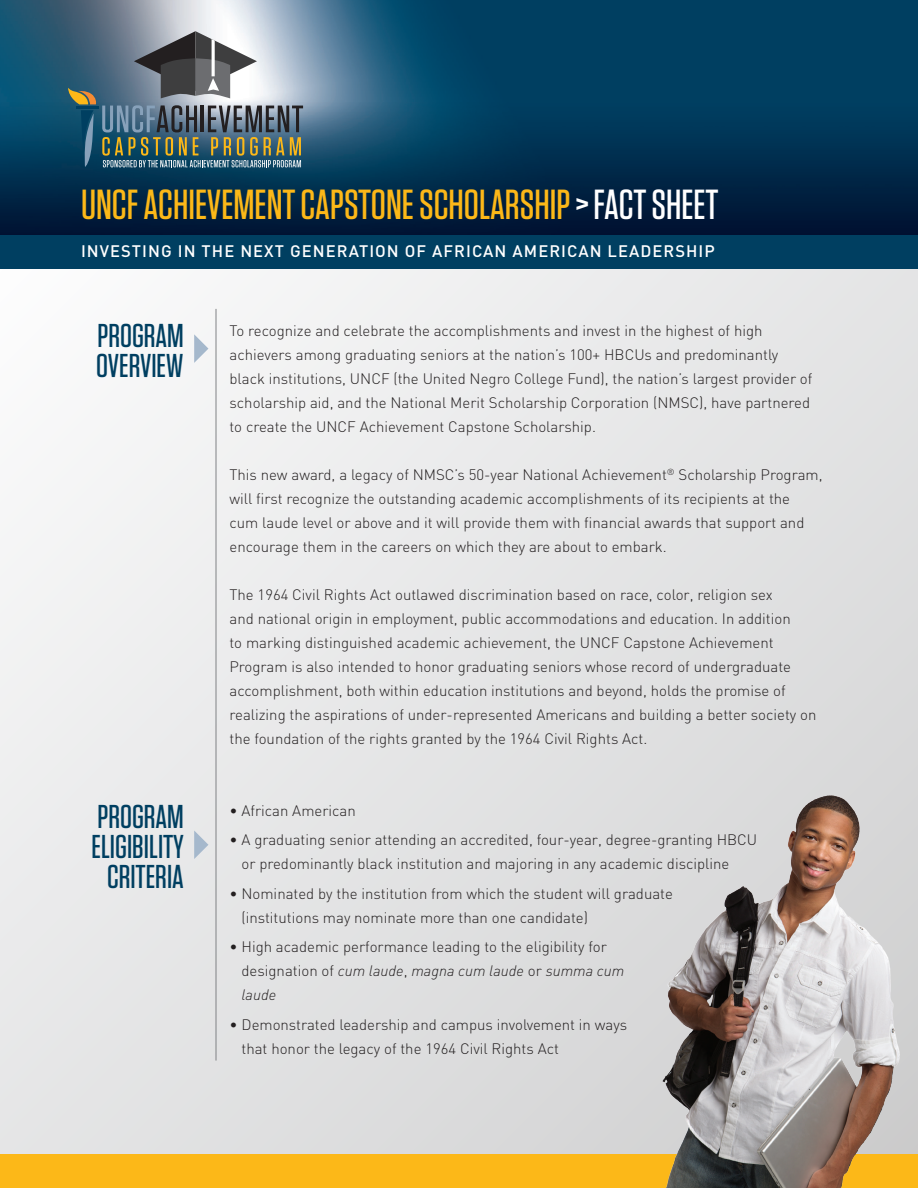
<style>
.page{position:relative;width:918px;height:1188px;background:#fff}
.page>*{position:absolute;margin:0;border:0;box-sizing:border-box;transform-origin:0 0}
.t1{font:500 42px "Tungsten";color:#fcb818}
.t2{font:500 33px/30px "Tungsten";color:#003f61}
.t3{font:500 16.5px "DIN";letter-spacing:.065em;color:#fff}
.t4{font:300 15px/24px "DIN";color:#231f20}
.s1{color:#fff}
.s2{font-style:italic}
</style>
<div class="page">
<div style="left:0;top:251px;width:918px;height:937px;background:linear-gradient(to right,#efeff0,#dededf)"></div>
<img style="left:0;top:0;width:918px;height:235px">
<div style="left:0;top:1155px;width:918px;height:33px;background:#fcb818"></div>
<div style="left:0;top:235px;width:918px;height:34px;background:#003f61"></div>
<hr style="left:216px;top:309px;width:1px;height:752px;background:#808285">
<svg style="left:194px;top:334px;width:14px;height:29px"></svg>
<svg style="left:194px;top:831px;width:14px;height:28px"></svg>
<img style="left:612px;top:752px;width:306px;height:436px">
<svg style="left:134px;top:31px;width:123px;height:67px"></svg>
<svg style="left:102px;top:105px;width:201px;height:62px;background:#5a6f72"></svg>
<svg style="left:81px;top:110px;width:13px;height:57px"></svg>
<hr style="left:76px;top:106px;width:23px;height:2px;background:#003f61">
<svg style="left:68px;top:88px;width:28px;height:16px"></svg>
<h1 class="t1" style="left:81px;top:183px;width:639px">UNCF ACHIEVEMENT CAPSTONE SCHOLARSHIP <span class="s1">&gt; FACT SHEET</span></h1>
<p class="t3" style="left:81px;top:240px;width:635px">INVESTING IN THE NEXT GENERATION OF AFRICAN AMERICAN LEADERSHIP</p>
<h2 class="t2" style="left:96px;top:321px;width:89px">PROGRAM<br>OVERVIEW</h2>
<h2 class="t2" style="left:92px;top:802px;width:94px;text-align:center">PROGRAM<br>ELIGIBILITY<br>CRITERIA</h2>
<p class="t4" style="left:230px;top:318px;width:584px">To recognize and celebrate the accomplishments and invest in the highest of high achievers among graduating seniors at the nation’s 100+ HBCUs and predominantly black institutions, UNCF (the United Negro College Fund), the nation’s largest provider of scholarship aid, and the National Merit Scholarship Corporation (NMSC), have partnered to create the UNCF Achievement Capstone Scholarship.</p>
<p class="t4" style="left:230px;top:462px;width:595px">This new award, a legacy of NMSC’s 50-year National Achievement<sup>®</sup> Scholarship Program, will first recognize the outstanding academic accomplishments of its recipients at the cum laude level or above and it will provide them with financial awards that support and encourage them in the careers on which they are about to embark.</p>
<p class="t4" style="left:230px;top:582px;width:589px">The 1964 Civil Rights Act outlawed discrimination based on race, color, religion sex<br>and national origin in employment, public accommodations and education. In addition<br>to marking distinguished academic achievement, the UNCF Capstone Achievement Program is also intended to honor graduating seniors whose record of undergraduate accomplishment, both within education institutions and beyond, holds the promise of realizing the aspirations of under-represented Americans and building a better society on the foundation of the rights granted by the 1964 Civil Rights Act.</p>
<p class="t4" style="left:230px;top:798px;width:128px">• African American</p>
<p class="t4" style="left:242px;top:827px;width:517px;text-indent:-12px">• A graduating senior attending an accredited, four-year, degree-granting HBCU or predominantly black institution and majoring in any academic discipline</p>
<p class="t4" style="left:242px;top:881px;width:433px;text-indent:-12px">• Nominated by the institution from which the student will graduate (institutions may nominate more than one candidate)</p>
<p class="t4" style="left:242px;top:934px;width:384px;text-indent:-12px">• High academic performance leading to the eligibility for designation of <span class="s2">cum laude</span>, <span class="s2">magna cum laude</span> or <span class="s2">summa cum laude</span></p>
<p class="t4" style="left:242px;top:1012px;width:387px;text-indent:-12px">• Demonstrated leadership and campus involvement in ways that honor the legacy of the 1964 Civil Rights Act</p>
</div>
